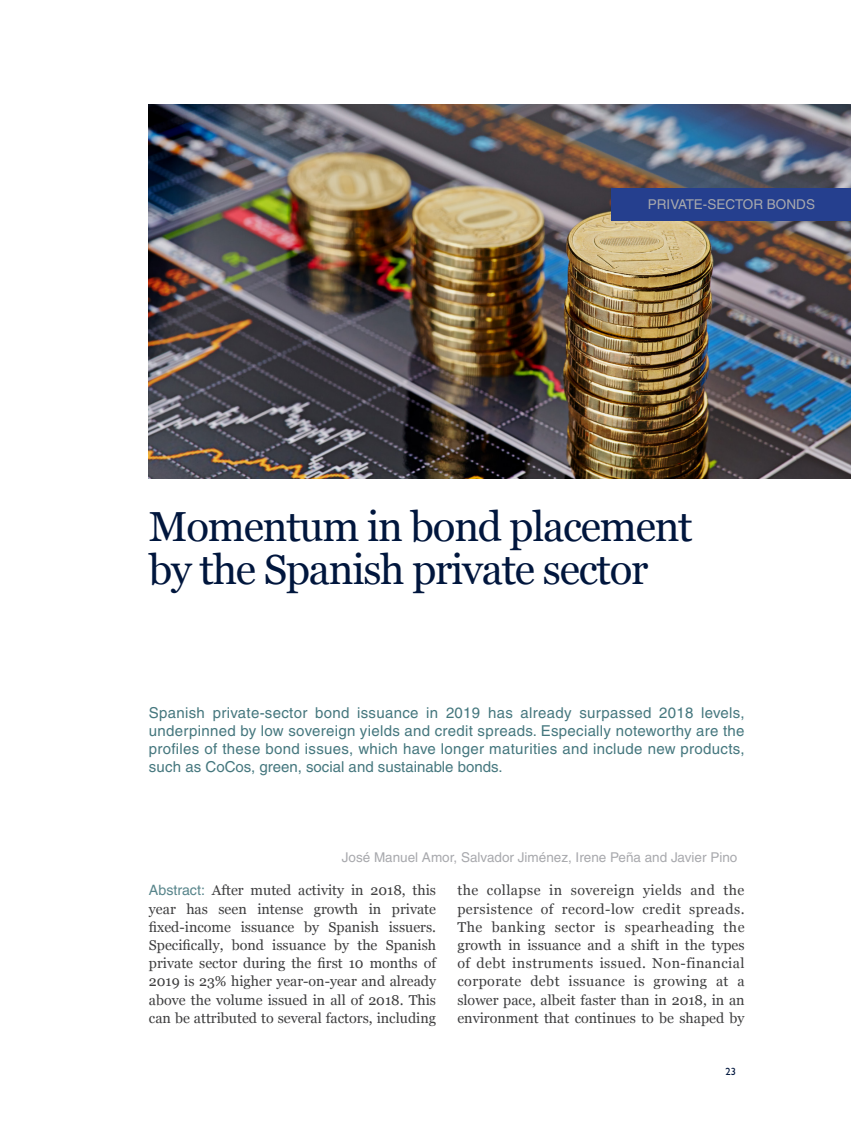
<style>
.page{position:relative;width:851px;height:1127px;background:#fff}
.page>*{position:absolute;margin:0;border:0;box-sizing:border-box;transform-origin:0 0}
._01_-_Título_artícul{font:42px/43.5px "Georgia";letter-spacing:-.03em;color:#00163d}
._02_-_Texto_introduc{font:15px/18px "Helvetica";color:#45777e;text-align:justify}
._04_-_Texto_general{font:14.25px/18.1px "Georgia";color:#3e3e3f;text-align:justify}
._03_-_Autor{font:13.5px "Helvetica";color:#a8a9ad}
.t1{font:500 10.5px "Gill Sans MT Std";color:#00163d}
.s1{font-family:"Helvetica";color:#58858b}
</style>
<div class="page">
<img style="left:149px;top:104px;width:701px;height:374px">
<div style="left:611px;top:188px;width:239px;height:33px;background:#253f8e"></div>
<p class="_03_-_Autor" style="left:647px;top:197px;width:169px">PRIVATE-SECTOR BONDS</p>
<p class="_01_-_Título_artícul" style="left:149px;top:505px;width:545px">Momentum in bond placement by the Spanish private sector</p>
<p class="_02_-_Texto_introduc" style="left:149px;top:703px;width:597px">Spanish private-sector bond issuance in 2019 has already surpassed 2018 levels, underpinned by low sovereign yields and credit spreads. Especially noteworthy are the profiles of these bond issues, which have longer maturities and include new products, such as CoCos, green, social and sustainable bonds.</p>
<p class="_03_-_Autor" style="left:342px;top:850px;width:397px">José Manuel Amor, Salvador Jiménez, Irene Peña and Javier Pino</p>
<p class="_04_-_Texto_general" style="left:149px;top:882px;width:289px"><span class="s1">Abstract:</span> After muted activity in 2018, this year has seen intense growth in private fixed-income issuance by Spanish issuers.<br>Specifically, bond issuance by the Spanish private sector during the first 10 months of 2019 is 23% higher year-on-year and already above the volume issued in all of 2018. This can be attributed to several factors, including</p>
<p class="_04_-_Texto_general" style="left:457px;top:882px;width:289px">the collapse in sovereign yields and the persistence of record-low credit spreads.<br>The banking sector is spearheading the growth in issuance and a shift in the types of debt instruments issued. Non-financial corporate debt issuance is growing at a slower pace, albeit faster than in 2018, in an environment that continues to be shaped by</p>
<p class="t1" style="left:725px;top:1065px;width:12px">23</p>
</div>
